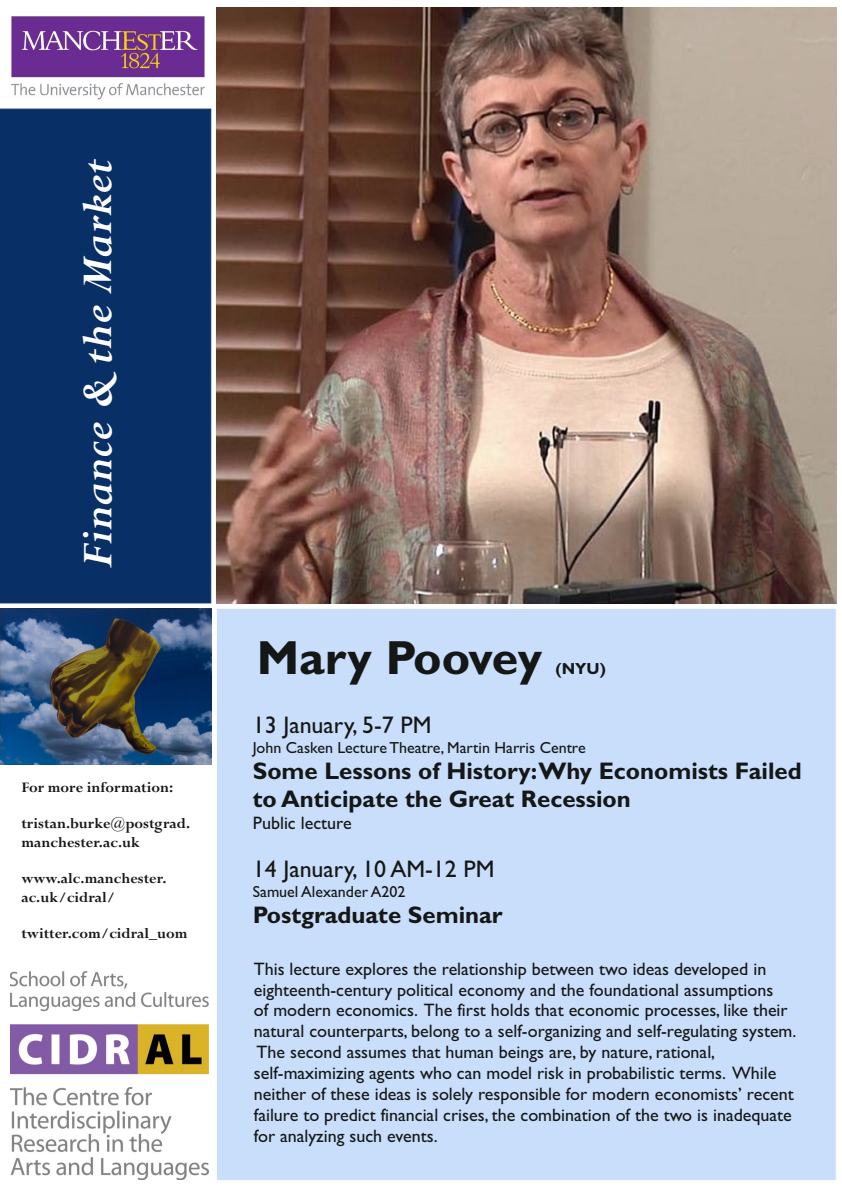
<style>
.page{position:relative;width:842px;height:1191px;background:#fff}
.page>*{position:absolute;margin:0;border:0;box-sizing:border-box;transform-origin:0 0}
.t1{font:italic 700 48px "Perpetua";color:#fff}
.t2{font:700 48px "Gill Sans";letter-spacing:-.01em;color:#151616}
.t3{font:700 24px/27.8px "Gill Sans";color:#151616}
.t4{font:24px "Gill Sans";color:#151616}
.t5{font:18px/20.9px "Gill Sans";color:#151616}
.t6{font:700 16px/18.3px "Perpetua";color:#151616}
.t7{font:16px "Gill Sans";color:#151616}
.t8{font:700 16px "Gill Sans";color:#151616}
</style>
<div class="page">
<img style="left:216px;top:8px;width:620px;height:595px">
<div style="left:217px;top:609px;width:619px;height:571px;background:#c9defa"></div>
<div style="left:0;top:109px;width:211px;height:494px;background:#083066"></div>
<img style="left:11px;top:16px;width:194px;height:83px">
<img style="left:1px;top:608px;width:210px;height:156px">
<img style="left:11px;top:971px;width:198px;height:208px">
<h1 class="t1" style="left:81px;top:569px;width:412px;rotate:-90deg">Finance &amp; the Market</h1>
<p class="t6" style="left:21px;top:780px;width:153px">For more information:</p>
<p class="t6" style="left:21px;top:816px;width:170px">tristan.burke@postgrad. manchester.ac.uk</p>
<p class="t6" style="left:21px;top:871px;width:147px">www.alc.manchester. ac.uk/cidral/</p>
<p class="t6" style="left:21px;top:926px;width:168px">twitter.com/cidral_uom</p>
<h1 class="t2" style="left:257px;top:640px;width:287px">Mary Poovey</h1>
<p class="t8" style="left:555px;top:662px;width:52px">(NYU)</p>
<h2 class="t4" style="left:253px;top:716px;width:180px">13 January, 5-7 PM</h2>
<p class="t7" style="left:253px;top:742px;width:334px">John Casken Lecture Theatre, Martin Harris Centre</p>
<h2 class="t3" style="left:253px;top:759px;width:550px">Some Lessons of History:Why Economists Failed to Anticipate the Great Recession</h2>
<p class="t5" style="left:253px;top:814px;width:100px">Public lecture</p>
<h2 class="t4" style="left:253px;top:860px;width:243px">14 January, 10 AM-12 PM</h2>
<p class="t7" style="left:253px;top:886px;width:154px">Samuel Alexander A202</p>
<h2 class="t3" style="left:253px;top:903px;width:251px">Postgraduate Seminar</h2>
<p class="t5" style="left:254px;top:960px;width:544px">This lecture explores the relationship between two ideas developed in eighteenth-century political economy and the foundational assumptions<br>of modern economics. The first holds that economic processes, like their natural counterparts, belong to a self-organizing and self-regulating system.<br>The second assumes that human beings are, by nature, rational, self-maximizing agents who can model risk in probabilistic terms. While neither of these ideas is solely responsible for modern economists’ recent failure to predict financial crises, the combination of the two is inadequate for analyzing such events.</p>
</div>
